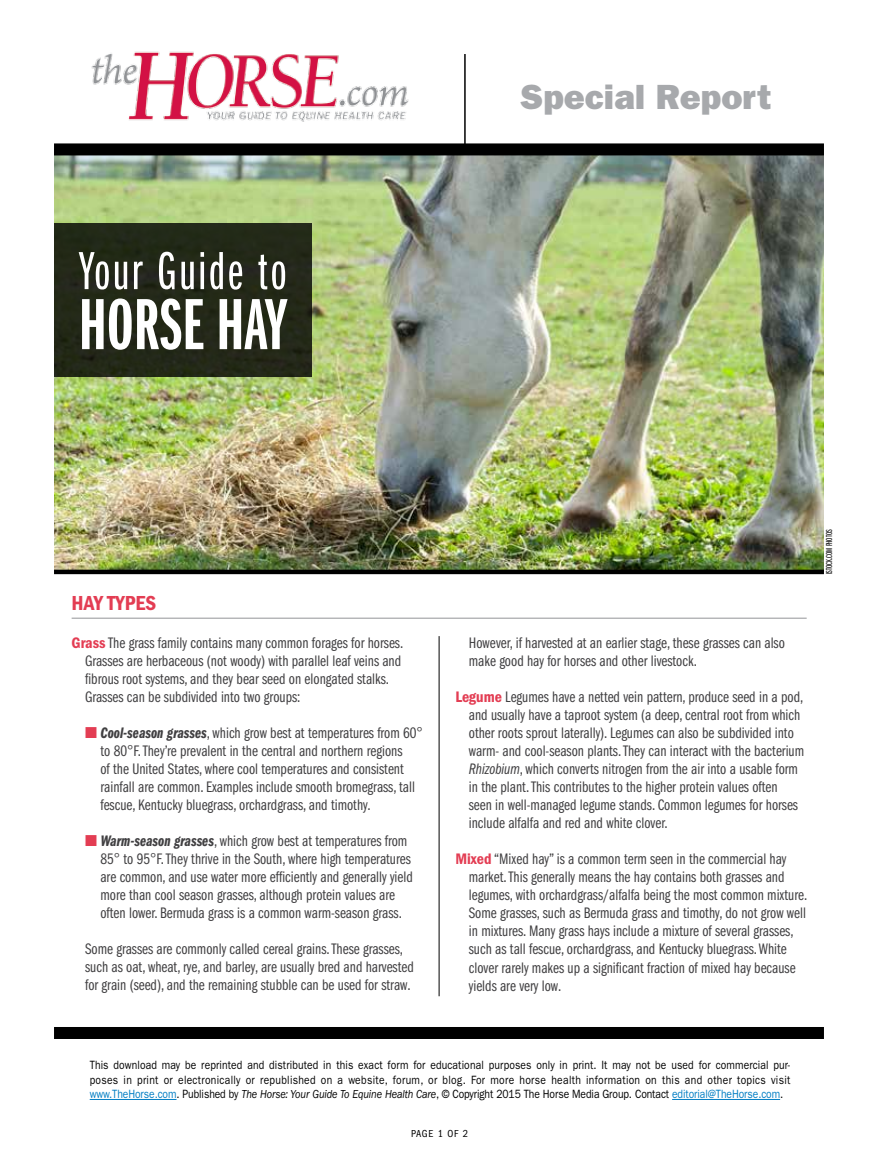
<style>
.page{position:relative;width:878px;height:1175px;background:#fff}
.page>*{position:absolute;margin:0;border:0;box-sizing:border-box;transform-origin:0 0}
.t1{font:75px "ITC Franklin Gothic Std Dm X Cp";color:#fff}
.t2{font:55.5px "ITC Franklin Gothic Std Bk X Cp";letter-spacing:.05em;color:#fff}
.t3{font:35.1px "ITC Franklin Gothic Std Hvy";color:#a7a9ac}
.t4{font:21px "ITC Franklin Gothic Std Dm Cd";color:#e33d53}
.t5{font:15.75px/18px "ITC Franklin Gothic Std Bk Cp";color:#414042}
.t6{font:12px/14.4px "ITC Franklin Gothic Std";letter-spacing:-.01em;color:#000;text-align:justify;scale:.86 1}
.t7{font:condensed 10.5px "ITC Franklin Gothic Std";letter-spacing:.07em;color:#000}
.t8{font:9px "ITC Franklin Gothic Std Bk X Cp";color:#000}
.s1{font-family:"ITC Franklin Gothic Std Dm Cd";color:#e33d53}
.s2{color:#e33d53}
.s3{font-family:"ITC Franklin Gothic Std Dm Cp It"}
.s4{font-family:"New Aster LT Std"}
.s5{font-family:"ITC Franklin Gothic Std Bk Cp It"}
.s6{color:#007dc3}
.s7{font-style:italic}
</style>
<div class="page">
<img style="left:54px;top:155px;width:770px;height:414px">
<img style="left:91px;top:51px;width:318px;height:71px">
<div style="left:54px;top:223px;width:258px;height:154px;background:#232818"></div>
<hr style="left:464px;top:54px;width:1px;height:92px;background:#000">
<div style="left:54px;top:143px;width:770px;height:12px;background:#000"></div>
<div style="left:54px;top:1027px;width:770px;height:12px;background:#000"></div>
<div style="left:54px;top:569px;width:770px;height:5px;background:#000"></div>
<hr style="left:90px;top:1099px;width:86px;height:1px;background:#007dc3">
<hr style="left:672px;top:1099px;width:108px;height:1px;background:#007dc3">
<hr style="left:72px;top:617px;width:734px;height:1px;background:#939598">
<hr style="left:438px;top:636px;width:1px;height:360px;background:#000">
<h2 class="t2" style="left:79px;top:242px;width:209px">Your Guide to</h2>
<h1 class="t1" style="left:79px;top:284px;width:210px">HORSE HAY</h1>
<h3 class="t3" style="left:520px;top:76px;width:253px">Special Report</h3>
<h3 class="t4" style="left:72px;top:591px;width:86px">HAY TYPES</h3>
<p class="t5" style="left:85px;top:634px;width:319px;text-indent:-13px"><span class="s1">Grass</span> The grass family contains many common forages for horses.<br>Grasses are herbaceous (not woody) with parallel leaf veins and fibrous root systems, and they bear seed on elongated stalks.<br>Grasses can be subdivided into two groups:</p>
<p class="t5" style="left:100px;top:724px;width:324px;text-indent:-15px"><span class="s2">■</span> <span class="s3">Cool-season grasses</span>, which grow best at temperatures from 60<span class="s4">° </span>to 80<span class="s4">°</span>F. They’re prevalent in the central and northern regions<br>of the United States, where cool temperatures and consistent rainfall are common. Examples include smooth bromegrass, tall fescue, Kentucky bluegrass, orchardgrass, and timothy.</p>
<p class="t5" style="left:100px;top:832px;width:314px;text-indent:-15px"><span class="s2">■</span> <span class="s3">Warm-season grasses</span>, which grow best at temperatures from 85<span class="s4">°</span> to 95<span class="s4">°</span>F. They thrive in the South, where high temperatures are common, and use water more efficiently and generally yield more than cool season grasses, although protein values are often lower. Bermuda grass is a common warm-season grass.</p>
<p class="t5" style="left:85px;top:940px;width:330px">Some grasses are commonly called cereal grains. These grasses, such as oat, wheat, rye, and barley, are usually bred and harvested for grain (seed), and the remaining stubble can be used for straw.</p>
<p class="t8" style="left:824px;top:574px;width:46px;rotate:-90deg">istock.com photos</p>
<p class="t5" style="left:469px;top:634px;width:317px">However, if harvested at an earlier stage, these grasses can also make good hay for horses and other livestock.</p>
<p class="t5" style="left:469px;top:688px;width:337px;text-indent:-13px"><span class="s1">Legume</span> Legumes have a netted vein pattern, produce seed in a pod, and usually have a taproot system (a deep, central root from which other roots sprout laterally). Legumes can also be subdivided into warm- and cool-season plants. They can interact with the bacterium <span class="s5">Rhizobium</span>, which converts nitrogen from the air into a usable form in the plant. This contributes to the higher protein values often seen in well-managed legume stands. Common legumes for horses include alfalfa and red and white clover.</p>
<p class="t5" style="left:469px;top:850px;width:340px;text-indent:-13px"><span class="s1">Mixed</span> “Mixed hay” is a common term seen in the commercial hay market. This generally means the hay contains both grasses and legumes, with orchardgrass/alfalfa being the most common mixture.<br>Some grasses, such as Bermuda grass and timothy, do not grow well in mixtures. Many grass hays include a mixture of several grasses, such as tall fescue, orchardgrass, and Kentucky bluegrass. White clover rarely makes up a significant fraction of mixed hay because yields are very low.</p>
<p class="t6" style="left:90px;top:1058px;width:816px">This download may be reprinted and distributed in this exact form for educational purposes only in print. It may not be used for commercial pur&shy;poses in print or electronically or republished on a website, forum, or blog. For more horse health information on this and other topics visit <span class="s6">www.TheHorse.com</span>. Published by <span class="s7">The Horse: Your Guide To Equine Health Care</span>, © Copyright 2015 The Horse Media Group. Contact <span class="s6">editorial@TheHorse.com</span>.</p>
<p class="t7" style="left:411px;top:1127px;width:59px">PAGE 1 OF 2</p>
</div>
